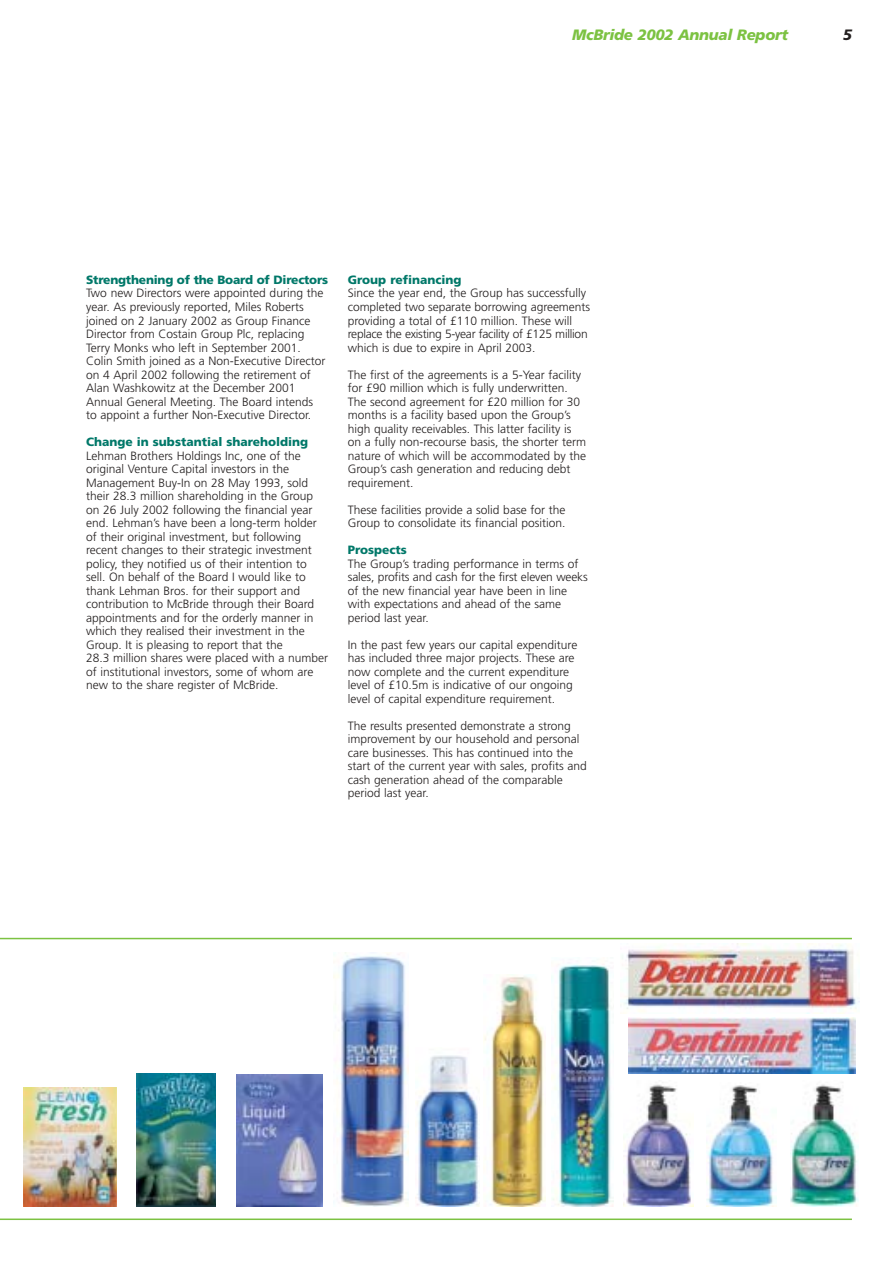
<style>
.page{position:relative;width:893px;height:1262px;background:#fff}
.page>*{position:absolute;margin:0;border:0;box-sizing:border-box;transform-origin:0 0}
.t1{font:italic 900 15px "Frutiger";letter-spacing:-.02em;color:#7cc242}
.t2{font:italic 900 15px "Frutiger";color:#231f1f}
.t3{font:300 12px/13.5px "Frutiger";color:#231f1f}
.t4{font:900 12px "Frutiger";color:#007869}
.t5{font:900 12px "Frutiger";letter-spacing:-.02em;color:#007869}
</style>
<div class="page">
<img style="left:621px;top:943px;width:238px;height:70px">
<img style="left:628px;top:1017px;width:227px;height:56px">
<img style="left:623px;top:1082px;width:70px;height:124px">
<img style="left:706px;top:1085px;width:70px;height:121px">
<img style="left:790px;top:1084px;width:68px;height:122px">
<img style="left:551px;top:964px;width:62px;height:242px">
<img style="left:484px;top:976px;width:61px;height:230px">
<img style="left:416px;top:1055px;width:63px;height:151px">
<img style="left:334px;top:952px;width:75px;height:254px">
<img style="left:23px;top:1087px;width:94px;height:119px">
<img style="left:136px;top:1073px;width:79px;height:133px">
<img style="left:236px;top:1074px;width:86px;height:132px">
<hr style="left:0;top:937px;width:851px;height:2px;background:#7cc242">
<hr style="left:0;top:1218px;width:851px;height:2px;background:#7cc242">
<p class="t1" style="left:572px;top:28px;width:217px">McBride 2002 Annual Report</p>
<p class="t2" style="left:842px;top:28px;width:11px">5</p>
<p class="t5" style="left:86px;top:275px;width:243px">Strengthening of the Board of Directors</p>
<p class="t3" style="left:86px;top:287px;width:241px">Two new Directors were appointed during the year. As previously reported, Miles Roberts joined on 2 January 2002 as Group Finance Director from Costain Group Plc, replacing Terry Monks who left in September 2001.<br>Colin Smith joined as a Non-Executive Director on 4 April 2002 following the retirement of Alan Washkowitz at the December 2001<br>Annual General Meeting. The Board intends to appoint a further Non-Executive Director.</p>
<p class="t4" style="left:86px;top:437px;width:223px">Change in substantial shareholding</p>
<p class="t3" style="left:86px;top:449px;width:243px">Lehman Brothers Holdings Inc, one of the original Venture Capital investors in the Management Buy-In on 28 May 1993, sold their 28.3 million shareholding in the Group on 26 July 2002 following the financial year end. Lehman’s have been a long-term holder of their original investment, but following recent changes to their strategic investment policy, they notified us of their intention to sell. On behalf of the Board I would like to thank Lehman Bros. for their support and contribution to McBride through their Board appointments and for the orderly manner in which they realised their investment in the Group. It is pleasing to report that the<br>28.3 million shares were placed with a number of institutional investors, some of whom are new to the share register of McBride.</p>
<p class="t4" style="left:348px;top:275px;width:115px">Group refinancing</p>
<p class="t3" style="left:348px;top:287px;width:244px">Since the year end, the Group has successfully completed two separate borrowing agreements providing a total of £110 million. These will replace the existing 5-year facility of £125 million which is due to expire in April 2003.</p>
<p class="t3" style="left:348px;top:368px;width:240px">The first of the agreements is a 5-Year facility for £90 million which is fully underwritten.<br>The second agreement for £20 million for 30 months is a facility based upon the Group’s high quality receivables. This latter facility is on a fully non-recourse basis, the shorter term nature of which will be accommodated by the Group’s cash generation and reducing debt requirement.</p>
<p class="t3" style="left:348px;top:503px;width:219px">These facilities provide a solid base for the<br>Group to consolidate its financial position.</p>
<p class="t4" style="left:348px;top:545px;width:61px">Prospects</p>
<p class="t3" style="left:348px;top:557px;width:241px">The Group’s trading performance in terms of sales, profits and cash for the first eleven weeks of the new financial year have been in line with expectations and ahead of the same period last year.</p>
<p class="t3" style="left:348px;top:638px;width:231px">In the past few years our capital expenditure has included three major projects. These are now complete and the current expenditure level of £10.5m is indicative of our ongoing level of capital expenditure requirement.</p>
<p class="t3" style="left:348px;top:719px;width:240px">The results presented demonstrate a strong improvement by our household and personal care businesses. This has continued into the start of the current year with sales, profits and cash generation ahead of the comparable period last year.</p>
</div>
